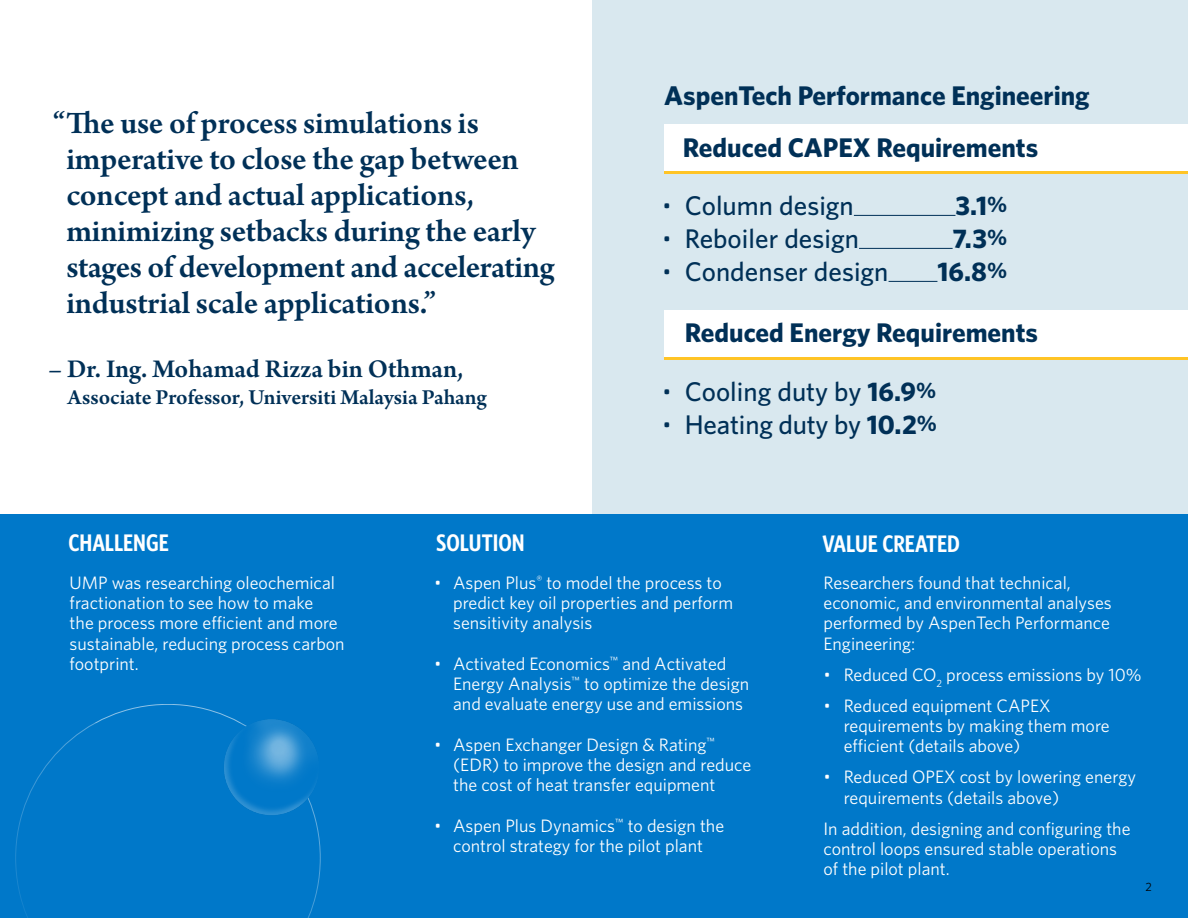
<style>
.page{position:relative;width:1188px;height:918px;background:#fff}
.page>*{position:absolute;margin:0;border:0;box-sizing:border-box;transform-origin:0 0}
.t1{font:600 33px/36px "Arno Pro";letter-spacing:-.01em;color:#003057}
.STAT-text{font:700 27px "Whitney";color:#003057}
.t2{font:500 27px "Whitney";color:#003057}
.t3{font:600 27px "Arno Pro";letter-spacing:-.005em;color:#003057}
.body{font:600 24px "Whitney Condensed";color:#fff}
.t4{font:600 22.5px "Arno Pro";letter-spacing:-.005em;color:#003057}
.body-2{font:18px/20.2px "Whitney";color:#fff}
.t5{font:12px "Whitney";color:#000}
.s1{font-size:18px}
.s2{font-size:22.5px}
.s3{font-weight:700}
.s4{font-weight:700;font-size:22.5px}
.s5{font-weight:300}
</style>
<div class="page">
<div style="left:592px;top:0;width:596px;height:519px;background:#d9e8ef"></div>
<div style="left:0;top:514px;width:1188px;height:404px;background:#0078c9"></div>
<div style="left:664px;top:124px;width:524px;height:48px;background:#fff"></div>
<hr style="left:854px;top:215px;width:102px;height:1px;background:#003057">
<hr style="left:859px;top:248px;width:94px;height:1px;background:#003057">
<hr style="left:889px;top:281px;width:48px;height:1px;background:#003057">
<div style="left:664px;top:310px;width:524px;height:49px;background:#fff"></div>
<hr style="left:664px;top:357px;width:524px;height:3px;background:#ffc426">
<hr style="left:664px;top:171px;width:524px;height:3px;background:#ffc426">
<img style="left:217px;top:713px;width:100px;height:109px">
<p class="t1" style="left:66px;top:107px;width:490px;text-indent:-14px">“The use of process simulations is imperative to close the gap between concept and actual applications, minimizing setbacks during the early stages of development and accelerating industrial scale applications.”</p>
<p class="t3" style="left:49px;top:354px;width:416px">– Dr. Ing. Mohamad Rizza bin Othman,</p>
<p class="t4" style="left:68px;top:384px;width:421px">Associate Professor, Universiti Malaysia Pahang</p>
<p class="STAT-text" style="left:664px;top:80px;width:427px">AspenTech Performance Engineering</p>
<p class="STAT-text" style="left:683px;top:131px;width:357px">Reduced CAPEX Requirements</p>
<p class="t2" style="left:663px;top:189px;width:192px"><span class="s1">•</span> Column design</p>
<p class="STAT-text" style="left:956px;top:189px;width:53px">3.1<span class="s2">%</span></p>
<p class="t2" style="left:663px;top:222px;width:197px"><span class="s1">•</span> Reboiler design</p>
<p class="STAT-text" style="left:953px;top:222px;width:56px">7.3<span class="s2">%</span></p>
<p class="t2" style="left:663px;top:255px;width:227px"><span class="s1">•</span> Condenser design</p>
<p class="STAT-text" style="left:937px;top:255px;width:71px">16.8<span class="s2">%</span></p>
<p class="STAT-text" style="left:685px;top:317px;width:355px">Reduced Energy Requirements</p>
<p class="t2" style="left:663px;top:376px;width:275px"><span class="s1">•</span> Cooling duty by <span class="s3">16.9</span><span class="s4">%</span></p>
<p class="t2" style="left:663px;top:409px;width:275px"><span class="s1">•</span> Heating duty by <span class="s3">10.2</span><span class="s4">%</span></p>
<p class="body" style="left:69px;top:528px;width:102px">CHALLENGE</p>
<p class="body" style="left:436px;top:528px;width:90px">SOLUTION</p>
<p class="body" style="left:823px;top:528px;width:139px">VALUE CREATED</p>
<p class="body-2" style="left:70px;top:572px;width:277px">UMP was researching oleochemical fractionation to see how to make<br>the process more efficient and more sustainable, reducing process carbon footprint.</p>
<p class="body-2" style="left:453px;top:572px;width:282px;text-indent:-19px"><span class="s5">•</span> Aspen Plus<sup>®</sup> to model the process to predict key oil properties and perform sensitivity analysis</p>
<p class="body-2" style="left:453px;top:653px;width:298px;text-indent:-19px"><span class="s5">•</span> Activated Economics<sup>™</sup> and Activated<br>Energy Analysis<sup>™</sup> to optimize the design and evaluate energy use and emissions</p>
<p class="body-2" style="left:453px;top:734px;width:300px;text-indent:-19px"><span class="s5">•</span> Aspen Exchanger Design &amp; Rating<sup>™ </sup>(EDR) to improve the design and reduce the cost of heat transfer equipment</p>
<p class="body-2" style="left:434px;top:815px;width:291px;text-align:center"><span class="s5">•</span> Aspen Plus Dynamics<sup>™</sup> to design the control strategy for the pilot plant</p>
<p class="body-2" style="left:824px;top:572px;width:290px">Researchers found that technical, economic, and environmental analyses performed by AspenTech Performance<br>Engineering:</p>
<p class="body-2" style="left:824px;top:664px;width:320px"><span class="s5">•</span> Reduced CO<sub>2</sub> process emissions by 10%</p>
<p class="body-2" style="left:844px;top:695px;width:267px;text-indent:-20px"><span class="s5">•</span> Reduced equipment CAPEX requirements by making them more efficient (details above)</p>
<p class="body-2" style="left:844px;top:767px;width:294px;text-indent:-20px"><span class="s5">•</span> Reduced OPEX cost by lowering energy requirements (details above)</p>
<p class="body-2" style="left:824px;top:818px;width:309px">In addition, designing and configuring the control loops ensured stable operations of the pilot plant.</p>
<p class="t5" style="left:1146px;top:880px;width:8px">2</p>
</div>
